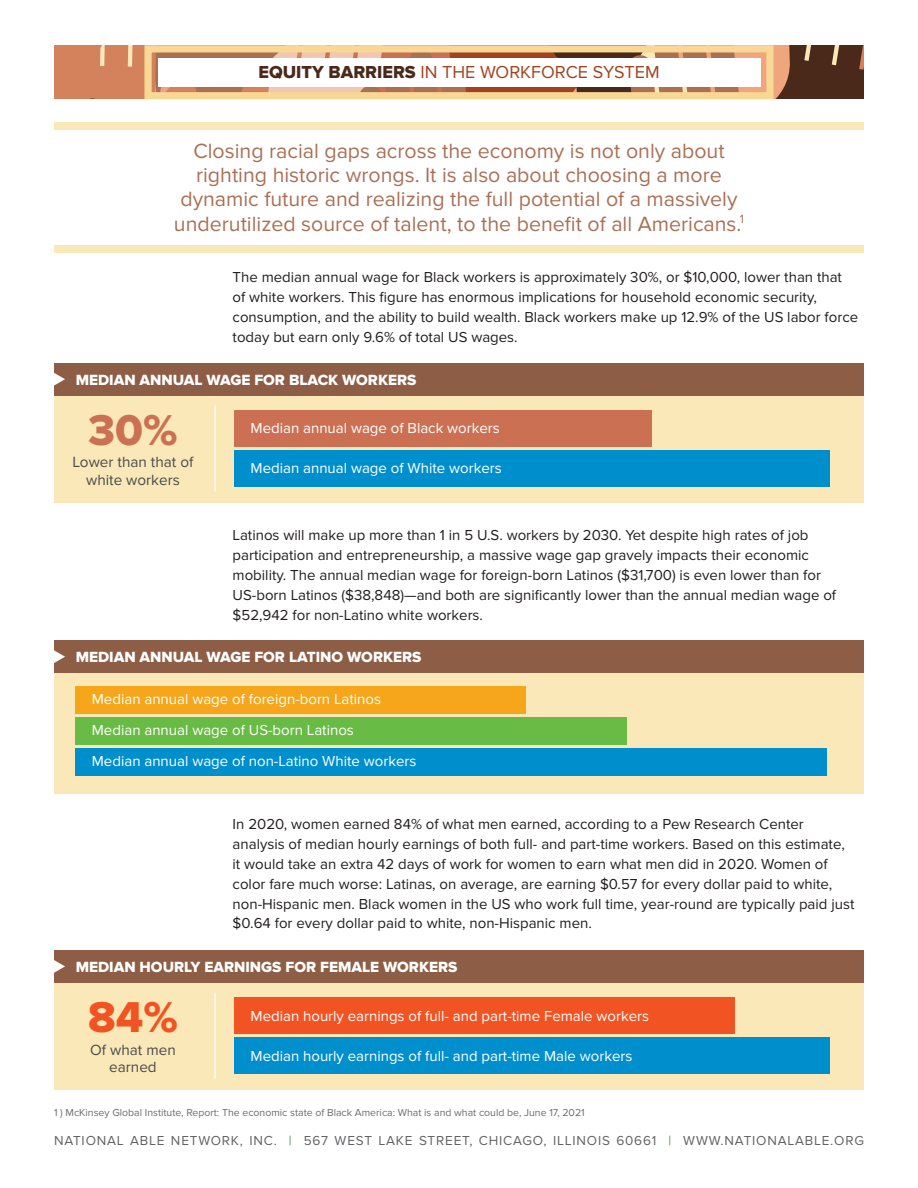
<style>
.page{position:relative;width:918px;height:1188px;background:#fff}
.page>*{position:absolute;margin:0;border:0;box-sizing:border-box;transform-origin:0 0}
.t1{font:44.7px "Proxima Nova Extrabld";color:#cc7054}
.t2{font:44.7px "Proxima Nova Extrabld";color:#f15422}
.t3{font:21.3px/24.3px "Proxima Nova";color:#ab7054;text-align:center}
.t4{font:18px "Proxima Nova";color:#a3421f}
.t5{font:15.3px "Proxima Nova Extrabld";color:#fff}
.t6{font:15.3px/17.9px "Proxima Nova";color:#4b4c4d;text-align:center}
.t7{font:15px/19.8px "Proxima Nova";color:#231f20}
.t8{font:15px "Proxima Nova";color:#fff}
.t9{font:13.5px "Proxima Nova";letter-spacing:.06em;color:#636366}
.t10{font:10.5px "Proxima Nova";color:#6c6d70}
.s1{font-family:"Proxima Nova Extrabld";color:#4a291a}
.s2{color:#448f54}
</style>
<div class="page">
<svg style="left:54px;top:45px;width:810px;height:53px;background:#aa7054"></svg>
<div style="left:144px;top:45px;width:630px;height:54px;border:7px solid #f9d895"></div>
<div style="left:158px;top:58px;width:602px;height:28px;background:#fff"></div>
<div style="left:54px;top:122px;width:810px;height:8px;background:#fae8b8"></div>
<div style="left:54px;top:245px;width:810px;height:7px;background:#fae8b8"></div>
<div style="left:54px;top:393px;width:810px;height:110px;background:#fae8b8"></div>
<hr style="left:214px;top:405px;width:2px;height:87px;background:#fff">
<div style="left:54px;top:363px;width:810px;height:32px;background:#8e5d45"></div>
<svg style="left:54px;top:373px;width:11px;height:13px"></svg>
<div style="left:234px;top:410px;width:418px;height:37px;background:#cc7054"></div>
<div style="left:234px;top:450px;width:596px;height:37px;background:#008fcd"></div>
<div style="left:54px;top:670px;width:810px;height:124px;background:#fae8b8"></div>
<div style="left:54px;top:640px;width:810px;height:33px;background:#8e5d45"></div>
<svg style="left:54px;top:650px;width:11px;height:13px"></svg>
<div style="left:76px;top:686px;width:450px;height:27px;background:#f5a61a"></div>
<div style="left:76px;top:717px;width:551px;height:27px;background:#68bc45"></div>
<div style="left:76px;top:748px;width:751px;height:27px;background:#008fcd"></div>
<div style="left:54px;top:980px;width:810px;height:110px;background:#fae8b8"></div>
<hr style="left:214px;top:993px;width:2px;height:86px;background:#fff">
<div style="left:54px;top:950px;width:810px;height:33px;background:#8e5d45"></div>
<svg style="left:54px;top:960px;width:11px;height:13px"></svg>
<div style="left:234px;top:998px;width:501px;height:36px;background:#f15422"></div>
<div style="left:234px;top:1038px;width:596px;height:36px;background:#008fcd"></div>
<p class="t4" style="left:258px;top:62px;width:403px"><span class="s1">EQUITY BARRIERS</span> IN THE WORKFORCE SYSTEM</p>
<p class="t3" style="left:174px;top:139px;width:572px">Closing racial gaps across the economy is not only about righting historic wrongs. It is also about choosing a more dynamic future and realizing the full potential of a massively underutilized source of talent, to the benefit of all Americans.<sup>1</sup></p>
<p class="t7" style="left:233px;top:268px;width:627px">The median annual wage for Black workers is approximately 30%, or $10,000, lower than that of white workers. This figure has enormous implications for household economic security, consumption, and the ability to build wealth. Black workers make up 12.9% of the US labor force today but earn only 9.6% of total US wages.</p>
<p class="t5" style="left:76px;top:371px;width:342px">MEDIAN ANNUAL WAGE FOR BLACK WORKERS</p>
<p class="t1" style="left:88px;top:404px;width:91px">30%</p>
<p class="t6" style="left:73px;top:454px;width:122px">Lower than that of white workers</p>
<p class="t8" style="left:251px;top:420px;width:251px">Median annual wage of Black workers</p>
<p class="t8" style="left:251px;top:460px;width:253px">Median annual wage of White workers</p>
<p class="t7" style="left:233px;top:526px;width:605px">Latinos will make up more than 1 in 5 U.S. workers by 2030. Yet despite high rates of job participation and entrepreneurship, a massive wage gap gravely impacts their economic mobility. The annual median wage for foreign-born Latinos ($31,700) is even lower than for US-born Latinos ($38,848)—and both are significantly lower than the annual median wage of $52,942 for non-Latino white workers.</p>
<p class="t5" style="left:76px;top:648px;width:347px">MEDIAN ANNUAL WAGE FOR LATINO WORKERS</p>
<p class="t8" style="left:92px;top:691px;width:291px">Median annual wage of foreign-born Latinos</p>
<p class="t8" style="left:92px;top:722px;width:264px">Median annual wage of US-born Latinos</p>
<p class="t8" style="left:92px;top:753px;width:326px">Median annual wage of non-Latino White workers</p>
<p class="t7" style="left:233px;top:815px;width:623px">In 2020, women earned 84% of what men earned, according to a Pew Research Center analysis of median hourly earnings of both full- and part-time workers. Based on this estimate, it would take an extra 42 days of work for women to earn what men did in 2020. Women of color fare much worse: Latinas, on average, are earning $0.57 for every dollar paid to white, non-Hispanic men. Black women in the US who work full time, year-round are typically paid just $0.64 for every dollar paid to white, non-Hispanic men.</p>
<p class="t5" style="left:76px;top:958px;width:383px">MEDIAN HOURLY EARNINGS FOR FEMALE WORKERS</p>
<p class="t8" style="left:251px;top:1007px;width:400px">Median hourly earnings of full- and part-time Female workers</p>
<p class="t8" style="left:251px;top:1047px;width:383px">Median hourly earnings of full- and part-time Male workers</p>
<p class="t2" style="left:88px;top:991px;width:91px">84%</p>
<p class="t6" style="left:90px;top:1041px;width:87px">Of what men earned</p>
<p class="t10" style="left:54px;top:1107px;width:532px">1 ) McKinsey Global Institute, Report: The economic state of Black America: What is and what could be, June 17, 2021</p>
<p class="t9" style="left:54px;top:1132px;width:812px">NATIONAL ABLE NETWORK, INC. <span class="s2">|</span> 567 WEST LAKE STREET, CHICAGO, ILLINOIS 60661 <span class="s2">|</span> WWW.NATIONALABLE.ORG</p>
</div>
